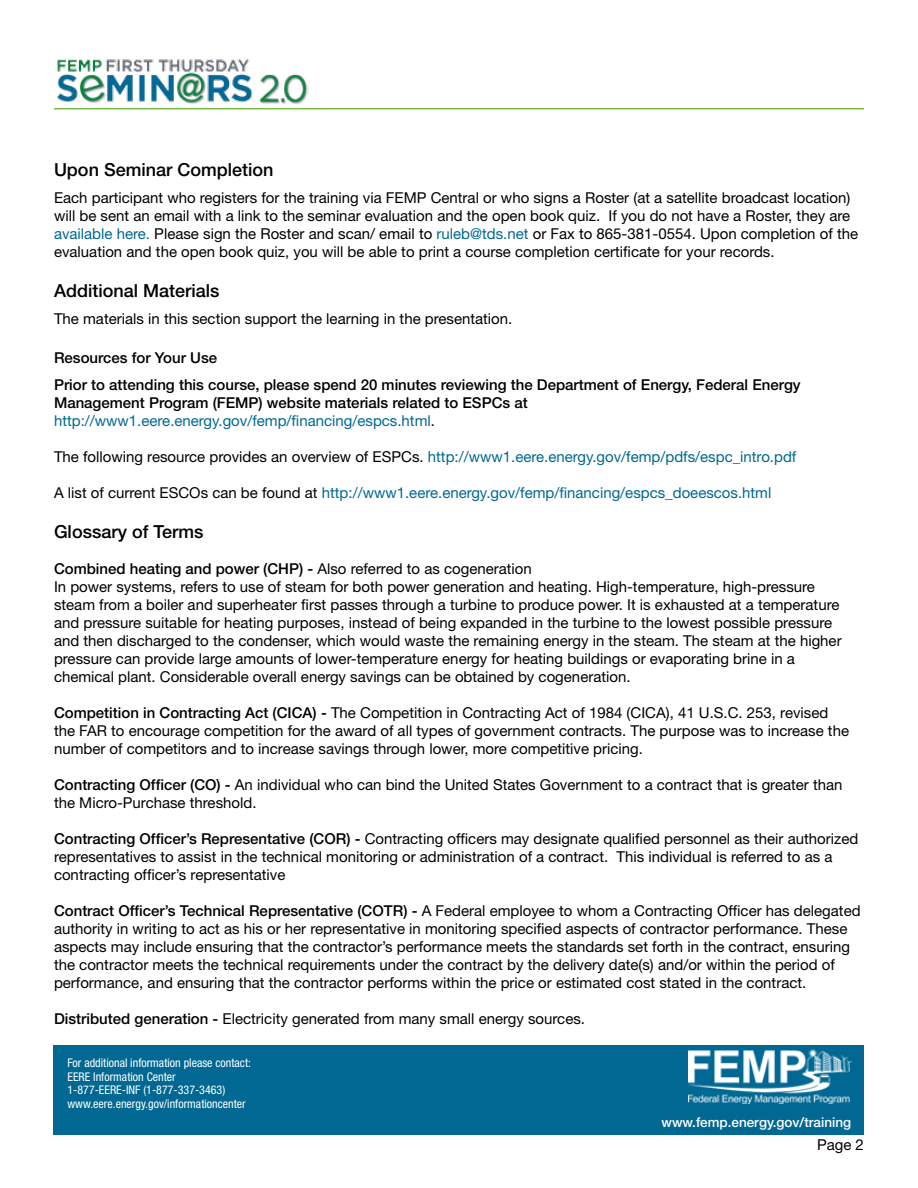
<style>
.page{position:relative;width:918px;height:1188px;background:#fff}
.page>*{position:absolute;margin:0;border:0;box-sizing:border-box;transform-origin:0 0}
.t1{font:500 18px "Helvetica Neue";color:#000}
.t2{font:15px/18px "Helvetica Neue";color:#000}
.t3{font:500 15px/18px "Helvetica Neue";color:#000}
.t4{font:15px "Helvetica Neue";color:#006892}
.t5{font:500 13.5px "Helvetica Neue";color:#fff}
.t6{font:condensed 12px/13.5px "Helvetica Neue";color:#fff}
.s1{color:#006892}
.s2{font-weight:400;color:#006892}
.s3{font-weight:400}
.s4{color:#000}
.s5{font-weight:500}
</style>
<div class="page">
<div style="left:54px;top:1045px;width:810px;height:90px;background:#006892"></div>
<img style="left:689px;top:1049px;width:162px;height:55px">
<img style="left:57px;top:59px;width:251px;height:45px">
<hr style="left:54px;top:108px;width:810px;height:2px;background:#7ac143">
<p class="t1" style="left:54px;top:159px;width:221px">Upon Seminar Completion</p>
<p class="t2" style="left:54px;top:188px;width:806px">Each participant who registers for the training via FEMP Central or who signs a Roster (at a satellite broadcast location) will be sent an email with a link to the seminar evaluation and the open book quiz. If you do not have a Roster, they are <span class="s1">available here.</span> Please sign the Roster and scan/ email to <span class="s1">ruleb@tds.net</span> or Fax to 865-381-0554. Upon completion of the evaluation and the open book quiz, you will be able to print a course completion certificate for your records.</p>
<p class="t1" style="left:54px;top:279px;width:167px">Additional Materials</p>
<p class="t2" style="left:54px;top:309px;width:460px">The materials in this section support the learning in the presentation.</p>
<p class="t3" style="left:54px;top:349px;width:165px">Resources for Your Use</p>
<p class="t3" style="left:54px;top:376px;width:748px">Prior to attending this course, please spend 20 minutes reviewing the Department of Energy, Federal Energy<br>Management Program (FEMP) website materials related to ESPCs at <span class="s2">http://www1.eere.energy.gov/femp/financing/espcs.html</span><span class="s3">.</span></p>
<p class="t4" style="left:54px;top:448px;width:744px"><span class="s4">The following resource provides an overview of ESPCs.</span> http://www1.eere.energy.gov/femp/pdfs/espc_intro.pdf</p>
<p class="t4" style="left:54px;top:484px;width:719px"><span class="s4">A list of current ESCOs can be found at</span> http://www1.eere.energy.gov/femp/financing/espcs_doeescos.html</p>
<p class="t1" style="left:54px;top:521px;width:151px">Glossary of Terms</p>
<p class="t3" style="left:54px;top:559px;width:479px">Combined heating and power (CHP) - <span class="s3">Also referred to as cogeneration</span></p>
<p class="t2" style="left:54px;top:577px;width:789px">In power systems, refers to use of steam for both power generation and heating. High-temperature, high-pressure steam from a boiler and superheater first passes through a turbine to produce power. It is exhausted at a temperature and pressure suitable for heating purposes, instead of being expanded in the turbine to the lowest possible pressure and then discharged to the condenser, which would waste the remaining energy in the steam. The steam at the higher pressure can provide large amounts of lower-temperature energy for heating buildings or evaporating brine in a chemical plant. Considerable overall energy savings can be obtained by cogeneration.</p>
<p class="t2" style="left:54px;top:703px;width:797px"><span class="s5">Competition in Contracting Act (CICA) -</span> The Competition in Contracting Act of 1984 (CICA), 41 U.S.C. 253, revised the FAR to encourage competition for the award of all types of government contracts. The purpose was to increase the number of competitors and to increase savings through lower, more competitive pricing.</p>
<p class="t2" style="left:54px;top:775px;width:790px"><span class="s5">Contracting Officer (CO) -</span> An individual who can bind the United States Government to a contract that is greater than the Micro-Purchase threshold.</p>
<p class="t2" style="left:54px;top:829px;width:806px"><span class="s5">Contracting Officer’s Representative (COR) -</span> Contracting officers may designate qualified personnel as their authorized representatives to assist in the technical monitoring or administration of a contract. This individual is referred to as a contracting officer’s representative</p>
<p class="t2" style="left:54px;top:901px;width:808px"><span class="s5">Contract Officer’s Technical Representative (COTR) -</span> A Federal employee to whom a Contracting Officer has delegated authority in writing to act as his or her representative in monitoring specified aspects of contractor performance. These aspects may include ensuring that the contractor’s performance meets the standards set forth in the contract, ensuring the contractor meets the technical requirements under the contract by the delivery date(s) and/or within the period of performance, and ensuring that the contractor performs within the price or estimated cost stated in the contract.</p>
<p class="t2" style="left:54px;top:1009px;width:533px"><span class="s5">Distributed generation -</span> Electricity generated from many small energy sources.</p>
<p class="t6" style="left:67px;top:1056px;width:185px">For additional information please contact:<br>EERE Information Center 1-877-EERE-INF (1-877-337-3463) www.eere.energy.gov/informationcenter</p>
<p class="t5" style="left:662px;top:1114px;width:191px">www.femp.energy.gov/training</p>
<p class="t2" style="left:817px;top:1135px;width:48px">Page 2</p>
</div>
